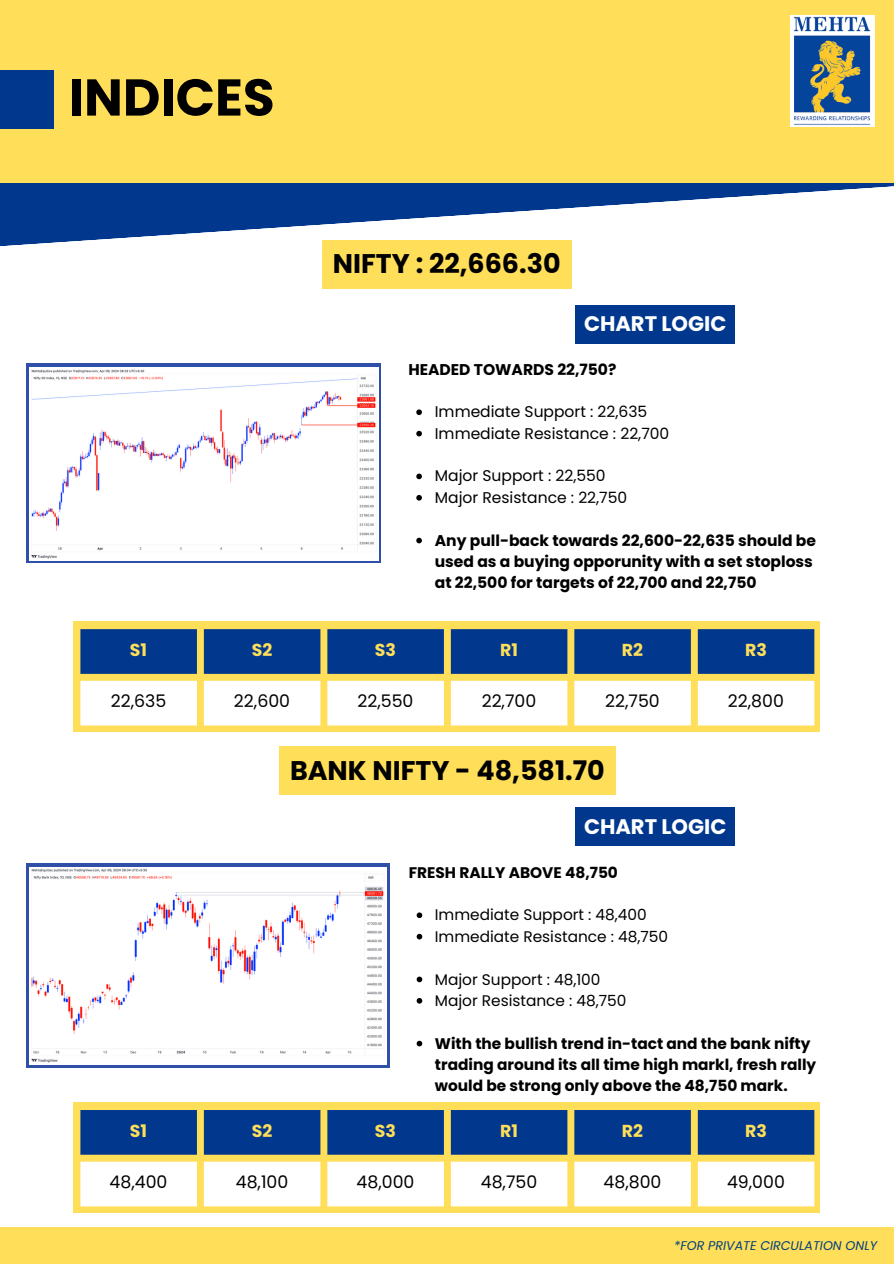
<style>
.page{position:relative;width:894px;height:1264px;background:#fff}
.page>*{position:absolute;margin:0;border:0;box-sizing:border-box;transform-origin:0 0}
.t1{font:700 51.6px "Poppins";color:#000}
.t2{font:700 27px "Poppins";color:#000}
.t3{font:700 21px "Poppins";color:#fff}
.t4{font:17.25px "Poppins";color:#000}
.t5{font:700 17.25px "Poppins";color:#ffde59}
.t6{font:700 15.6px/21.3px "Poppins";color:#000}
.t7{font:15.6px "Poppins";color:#000}
.t8{font:700 15.3px/21.3px "Poppins";color:#000}
.t9{font:15.3px "Poppins";color:#000}
.t10{font:italic 12.6px "Poppins";color:#04407d}
</style>
<div class="page">
<svg style="left:0;top:182px;width:893px;height:65px;fill:#01388e"></svg>
<div style="left:0;top:0;width:893px;height:182px;background:#ffde59"></div>
<svg style="left:26px;top:364px;width:355px;height:199px;fill:#304fa9"></svg>
<img style="left:29px;top:367px;width:349px;height:193px">
<div style="left:0;top:1226px;width:893px;height:37px;background:#ffde59"></div>
<div style="left:0;top:71px;width:54px;height:58px;background:#01388e"></div>
<div style="left:74px;top:621px;width:745px;height:111px;background:#ffde59"></div>
<svg style="left:80px;top:629px;width:734px;height:45px;background:#0e408b"></svg>
<svg style="left:80px;top:680px;width:734px;height:45px;background:#fffcf4"></svg>
<svg style="left:416px;top:409px;width:6px;height:6px"></svg>
<svg style="left:416px;top:431px;width:6px;height:5px"></svg>
<svg style="left:416px;top:473px;width:6px;height:6px"></svg>
<svg style="left:416px;top:495px;width:6px;height:5px"></svg>
<svg style="left:416px;top:537px;width:6px;height:6px"></svg>
<div style="left:322px;top:240px;width:249px;height:48px;background:#ffde59"></div>
<div style="left:575px;top:305px;width:159px;height:38px;background:#01388e"></div>
<div style="left:790px;top:15px;width:84px;height:111px;background:#fff"></div>
<img style="left:794px;top:16px;width:76px;height:109px">
<div style="left:575px;top:807px;width:159px;height:39px;background:#01388e"></div>
<svg style="left:26px;top:863px;width:363px;height:204px;background:#4e69b5"></svg>
<img style="left:29px;top:867px;width:357px;height:197px">
<div style="left:74px;top:1102px;width:745px;height:110px;background:#ffde59"></div>
<div style="left:80px;top:1110px;width:734px;height:44px;background:#01388e"></div>
<svg style="left:80px;top:1161px;width:734px;height:45px;background:#fffcf4"></svg>
<div style="left:279px;top:746px;width:336px;height:48px;background:#ffde59"></div>
<svg style="left:416px;top:912px;width:6px;height:6px"></svg>
<svg style="left:416px;top:933px;width:6px;height:6px"></svg>
<svg style="left:416px;top:976px;width:6px;height:6px"></svg>
<svg style="left:416px;top:998px;width:6px;height:5px"></svg>
<svg style="left:416px;top:1040px;width:6px;height:6px"></svg>
<p class="t1" style="left:69px;top:61px;width:207px">INDICES</p>
<p class="t2" style="left:333px;top:245px;width:229px">NIFTY : 22,666.30</p>
<p class="t3" style="left:584px;top:309px;width:144px">CHART LOGIC</p>
<p class="t6" style="left:408px;top:358px;width:209px">HEADED TOWARDS 22,750?</p>
<p class="t7" style="left:434px;top:401px;width:214px">Immediate Support : 22,635</p>
<p class="t7" style="left:434px;top:422px;width:236px">Immediate Resistance : 22,700</p>
<p class="t7" style="left:434px;top:465px;width:172px">Major Support : 22,550</p>
<p class="t7" style="left:434px;top:486px;width:194px">Major Resistance : 22,750</p>
<p class="t6" style="left:434px;top:529px;width:382px">Any pull-back towards 22,600-22,635 should be used as a buying opporunity with a set stoploss at 22,500 for targets of 22,700 and 22,750</p>
<h1 class="t5" style="left:130px;top:637px;width:19px">S1</h1>
<p class="t5" style="left:252px;top:637px;width:22px">S2</p>
<h2 class="t5" style="left:375px;top:637px;width:23px">S3</h2>
<h3 class="t5" style="left:500px;top:637px;width:19px">R1</h3>
<p class="t5" style="left:621px;top:637px;width:23px">R2</p>
<h4 class="t5" style="left:744px;top:637px;width:23px">R3</h4>
<p class="t4" style="left:111px;top:689px;width:57px">22,635</p>
<p class="t4" style="left:234px;top:689px;width:58px">22,600</p>
<p class="t4" style="left:357px;top:689px;width:57px">22,550</p>
<p class="t4" style="left:481px;top:689px;width:56px">22,700</p>
<p class="t4" style="left:605px;top:689px;width:56px">22,750</p>
<p class="t4" style="left:727px;top:689px;width:57px">22,800</p>
<p class="t2" style="left:290px;top:751px;width:316px">BANK NIFTY - 48,581.70</p>
<p class="t3" style="left:584px;top:812px;width:144px">CHART LOGIC</p>
<p class="t8" style="left:408px;top:861px;width:211px">FRESH RALLY ABOVE 48,750</p>
<p class="t9" style="left:435px;top:904px;width:213px">Immediate Support : 48,400</p>
<p class="t9" style="left:435px;top:925px;width:235px">Immediate Resistance : 48,750</p>
<p class="t9" style="left:435px;top:968px;width:167px">Major Support : 48,100</p>
<p class="t9" style="left:435px;top:989px;width:193px">Major Resistance : 48,750</p>
<p class="t8" style="left:435px;top:1032px;width:383px">With the bullish trend in-tact and the bank nifty trading around its all time high markl, fresh rally would be strong only above the 48,750 mark.</p>
<p class="t5" style="left:130px;top:1118px;width:19px">S1</p>
<h2 class="t5" style="left:252px;top:1118px;width:22px">S2</h2>
<h3 class="t5" style="left:375px;top:1118px;width:23px">S3</h3>
<p class="t5" style="left:500px;top:1118px;width:19px">R1</p>
<h4 class="t5" style="left:621px;top:1118px;width:23px">R2</h4>
<p class="t5" style="left:744px;top:1118px;width:23px">R3</p>
<p class="t4" style="left:110px;top:1169px;width:59px">48,400</p>
<p class="t4" style="left:236px;top:1169px;width:54px">48,100</p>
<p class="t4" style="left:356px;top:1169px;width:59px">48,000</p>
<p class="t4" style="left:480px;top:1169px;width:58px">48,750</p>
<p class="t4" style="left:603px;top:1169px;width:59px">48,800</p>
<p class="t4" style="left:726px;top:1169px;width:59px">49,000</p>
<p class="t10" style="left:674px;top:1236px;width:204px">*FOR PRIVATE CIRCULATION ONLY</p>
</div>
